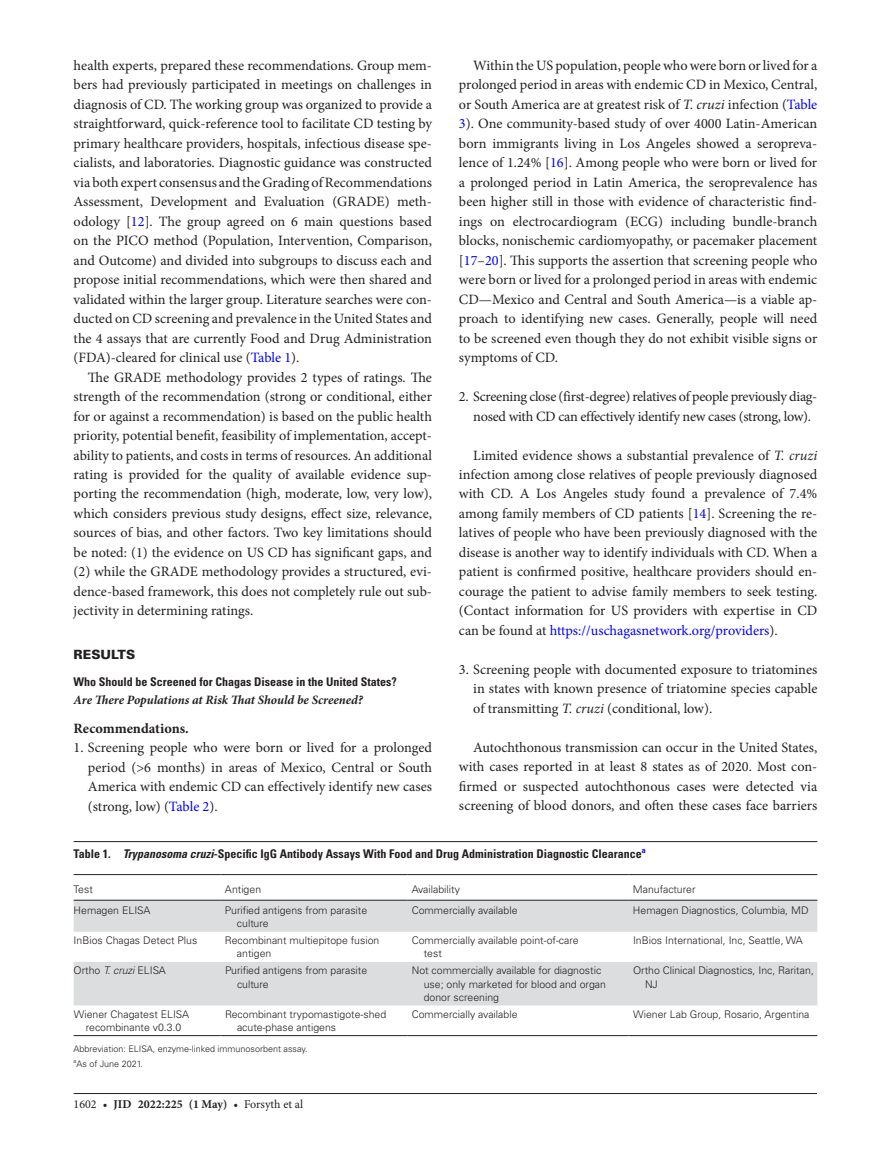
<style>
.page{position:relative;width:891px;height:1174px;background:#fff}
.page>*{position:absolute;margin:0;border:0;box-sizing:border-box;transform-origin:0 0}
.t1{font:14.25px/19.5px "Minion Pro";letter-spacing:-.005em;color:#231f20;text-align:justify}
.t2{font:700 14.25px "Minion Pro";color:#231f20}
.t3{font:italic 700 12.75px "Minion Pro";color:#231f20}
.t4{font:900 12.75px "Univers LT Std";color:#231f20}
.t5{font:700 condensed 12px "Univers LT Std";color:#231f20}
.t6{font:12px "Minion Pro";color:#231f20}
.t7{font:300 10.5px/13.5px "Univers LT Std";color:#231f20}
.t8{font:300 9px/15px "Univers LT Std";color:#231f20}
.t9{font:700 condensed 7.95px "Univers LT Std";color:#00f}
.s1{font-style:italic}
.s2{color:#00f}
.s3{font-weight:700}
</style>
<div class="page">
<hr style="left:74px;top:1093px;width:743px;height:1px;background:#231f20">
<hr style="left:74px;top:841px;width:743px;height:1px;background:#231f20">
<svg style="left:74px;top:901px;width:743px;height:104px;fill:#dcdddf"></svg>
<hr style="left:74px;top:874px;width:146px;height:1px;background:#231f20">
<hr style="left:74px;top:900px;width:146px;height:1px;background:#231f20">
<hr style="left:220px;top:874px;width:187px;height:1px;background:#231f20">
<hr style="left:220px;top:900px;width:187px;height:1px;background:#231f20">
<hr style="left:407px;top:874px;width:221px;height:1px;background:#231f20">
<hr style="left:407px;top:900px;width:221px;height:1px;background:#231f20">
<hr style="left:628px;top:874px;width:189px;height:1px;background:#231f20">
<hr style="left:628px;top:900px;width:189px;height:1px;background:#231f20">
<hr style="left:74px;top:1035px;width:146px;height:1px;background:#231f20">
<hr style="left:220px;top:1035px;width:187px;height:1px;background:#231f20">
<hr style="left:407px;top:1035px;width:221px;height:1px;background:#231f20">
<hr style="left:628px;top:1035px;width:189px;height:1px;background:#231f20">
<p class="t1" style="left:459px;top:55px;width:360px;text-indent:14px">Within the US population, people who were born or lived for a prolonged period in areas with endemic CD in Mexico, Central, or South America are at greatest risk of <span class="s1">T. cruzi</span> infection (<span class="s2">Table 3</span>). One community-based study of over 4000 Latin-American born immigrants living in Los Angeles showed a seropreva&shy;lence of 1.24% [<span class="s2">16</span>]. Among people who were born or lived for a prolonged period in Latin America, the seroprevalence has been higher still in those with evidence of characteristic find&shy;ings on electrocardiogram (ECG) including bundle-branch blocks, nonischemic cardiomyopathy, or pacemaker placement [<span class="s2">17</span>–<span class="s2">20</span>]. This supports the assertion that screening people who were born or lived for a prolonged period in areas with endemic CD—Mexico and Central and South America—is a viable ap&shy;proach to identifying new cases. Generally, people will need to be screened even though they do not exhibit visible signs or symptoms of CD.</p>
<p class="t1" style="left:459px;top:387px;width:360px;text-align:center">2. Screening close (first-degree) relatives of people previously diag&shy;nosed with CD can effectively identify new cases (strong, low).</p>
<p class="t1" style="left:459px;top:445px;width:360px;text-indent:14px">Limited evidence shows a substantial prevalence of <span class="s1">T. cruzi </span>infection among close relatives of people previously diagnosed with CD. A Los Angeles study found a prevalence of 7.4% among family members of CD patients [<span class="s2">14</span>]. Screening the re&shy;latives of people who have been previously diagnosed with the disease is another way to identify individuals with CD. When a patient is confirmed positive, healthcare providers should en&shy;courage the patient to advise family members to seek testing. (Contact information for US providers with expertise in CD can be found at <span class="s2">https://uschagasnetwork.org/providers</span>).</p>
<p class="t1" style="left:473px;top:660px;width:346px;text-indent:-14px">3. Screening people with documented exposure to triatomines in states with known presence of triatomine species capable of transmitting <span class="s1">T. cruzi</span> (conditional, low).</p>
<p class="t1" style="left:459px;top:738px;width:360px;text-indent:14px">Autochthonous transmission can occur in the United States, with cases reported in at least 8 states as of 2020. Most con&shy;firmed or suspected autochthonous cases were detected via screening of blood donors, and often these cases face barriers</p>
<p class="t5" style="left:74px;top:847px;width:570px">Table 1. <span class="s1">Trypanosoma cruzi</span>-Specific IgG Antibody Assays With Food and Drug Administration Diagnostic Clearance</p>
<p class="t9" style="left:642px;top:845px;width:5px">a</p>
<p class="t7" style="left:74px;top:882px;width:21px">Test</p>
<p class="t7" style="left:225px;top:882px;width:38px">Antigen</p>
<p class="t7" style="left:412px;top:882px;width:50px">Availability</p>
<p class="t7" style="left:633px;top:882px;width:64px">Manufacturer</p>
<p class="t7" style="left:74px;top:903px;width:78px">Hemagen ELISA</p>
<p class="t7" style="left:237px;top:903px;width:132px;text-indent:-12px">Purified antigens from parasite culture</p>
<p class="t7" style="left:412px;top:903px;width:107px">Commercially available</p>
<p class="t7" style="left:633px;top:903px;width:177px">Hemagen Diagnostics, Columbia, MD</p>
<p class="t7" style="left:74px;top:933px;width:125px">InBios Chagas Detect Plus</p>
<p class="t7" style="left:237px;top:933px;width:144px;text-indent:-12px">Recombinant multiepitope fusion antigen</p>
<p class="t7" style="left:424px;top:933px;width:157px;text-indent:-12px">Commercially available point-of-care test</p>
<p class="t7" style="left:633px;top:933px;width:171px">InBios International, Inc, Seattle, WA</p>
<p class="t7" style="left:74px;top:964px;width:94px">Ortho <span class="s1">T. cruzi</span> ELISA</p>
<p class="t7" style="left:237px;top:964px;width:132px;text-indent:-12px">Purified antigens from parasite culture</p>
<p class="t7" style="left:424px;top:964px;width:184px;text-indent:-12px">Not commercially available for diagnostic use; only marketed for blood and organ donor screening</p>
<p class="t7" style="left:645px;top:964px;width:170px;text-indent:-12px">Ortho Clinical Diagnostics, Inc, Raritan,<br>NJ</p>
<p class="t7" style="left:74px;top:1007px;width:117px;text-align:center">Wiener Chagatest ELISA recombinante v0.3.0</p>
<p class="t7" style="left:237px;top:1007px;width:151px;text-indent:-12px">Recombinant trypomastigote-shed acute-phase antigens</p>
<p class="t7" style="left:412px;top:1007px;width:107px">Commercially available</p>
<p class="t7" style="left:633px;top:1007px;width:178px">Wiener Lab Group, Rosario, Argentina</p>
<p class="t8" style="left:74px;top:1042px;width:236px">Abbreviation: ELISA, enzyme-linked immunosorbent assay. <sup>a</sup>As of June 2021.</p>
<p class="t1" style="left:74px;top:55px;width:360px">health experts, prepared these recommendations. Group mem&shy;bers had previously participated in meetings on challenges in diagnosis of CD. The working group was organized to provide a straightforward, quick-reference tool to facilitate CD testing by primary healthcare providers, hospitals, infectious disease spe&shy;cialists, and laboratories. Diagnostic guidance was constructed via both expert consensus and the Grading of Recommendations Assessment, Development and Evaluation (GRADE) meth&shy;odology [<span class="s2">12</span>]. The group agreed on 6 main questions based on the PICO method (Population, Intervention, Comparison, and Outcome) and divided into subgroups to discuss each and propose initial recommendations, which were then shared and validated within the larger group. Literature searches were con&shy;ducted on CD screening and prevalence in the United States and the 4 assays that are currently Food and Drug Administration (FDA)-cleared for clinical use (<span class="s2">Table 1</span>).</p>
<p class="t1" style="left:74px;top:367px;width:360px;text-indent:14px">The GRADE methodology provides 2 types of ratings. The strength of the recommendation (strong or conditional, either for or against a recommendation) is based on the public health priority, potential benefit, feasibility of implementation, accept&shy;ability to patients, and costs in terms of resources. An additional rating is provided for the quality of available evidence sup&shy;porting the recommendation (high, moderate, low, very low), which considers previous study designs, effect size, relevance, sources of bias, and other factors. Two key limitations should be noted: (1) the evidence on US CD has significant gaps, and (2) while the GRADE methodology provides a structured, evi&shy;dence-based framework, this does not completely rule out sub&shy;jectivity in determining ratings.</p>
<p class="t4" style="left:74px;top:647px;width:63px">RESULTS</p>
<p class="t5" style="left:74px;top:674px;width:325px">Who Should be Screened for Chagas Disease in the United States?</p>
<p class="t3" style="left:74px;top:691px;width:291px">Are There Populations at Risk That Should be Screened?</p>
<p class="t2" style="left:74px;top:718px;width:117px">Recommendations.</p>
<p class="t1" style="left:88px;top:738px;width:346px;text-indent:-14px">1. Screening people who were born or lived for a prolonged period (&gt;6 months) in areas of Mexico, Central or South America with endemic CD can effectively identify new cases (strong, low) (<span class="s2">Table 2</span>).</p>
<p class="t6" style="left:74px;top:1096px;width:231px">1602 • <span class="s3">JID 2022:225 (1 May)</span> • Forsyth et al</p>
</div>
